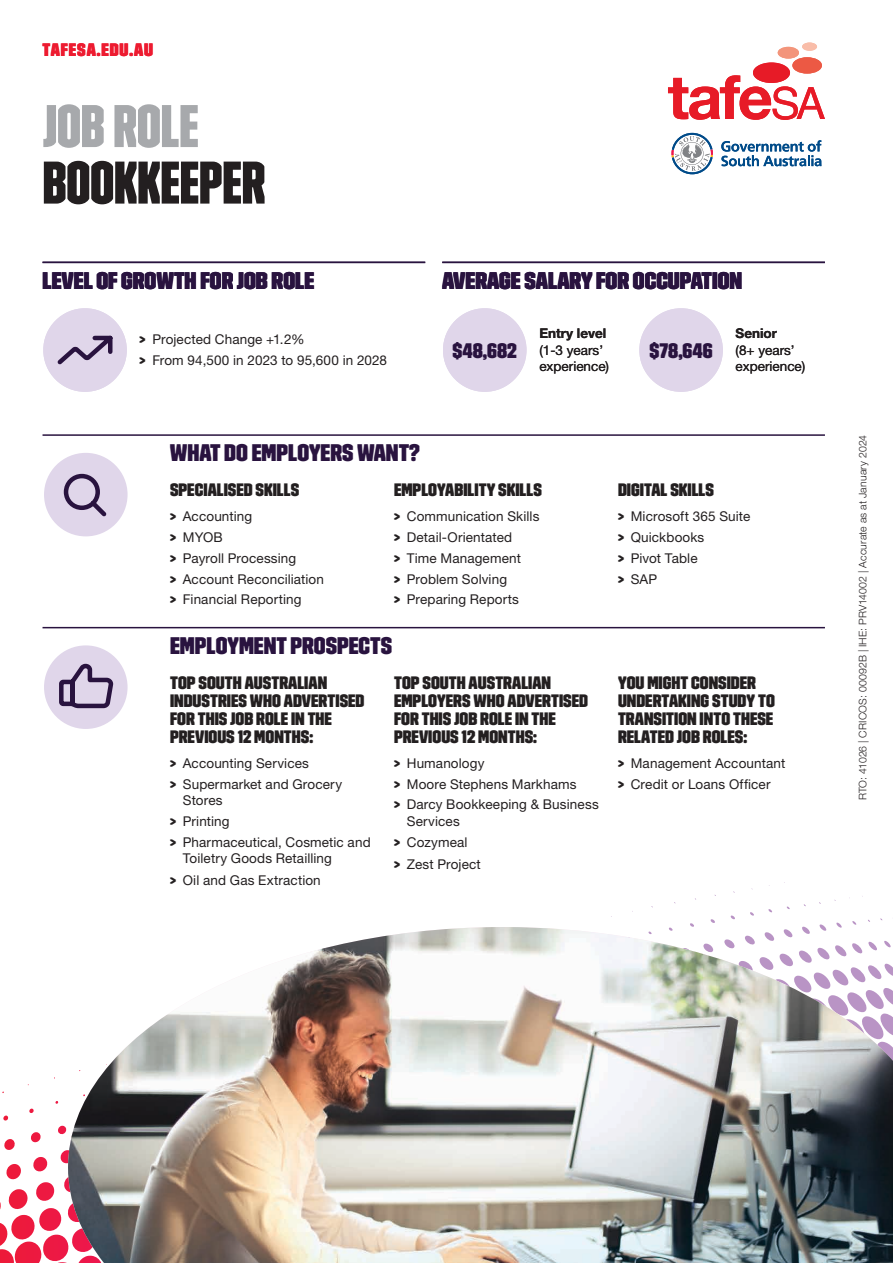
<style>
.page{position:relative;width:893px;height:1263px;background:#fff}
.page>*{position:absolute;margin:0;border:0;box-sizing:border-box;transform-origin:0 0}
.t1{font:60px "Trim Poster Lean";letter-spacing:-.005em;color:#231f20}
.t2{font:60px "Trim Poster Lean";letter-spacing:-.005em;color:#a7a9ac}
.t3{font:24px "Trim Poster Average";color:#29133f}
.t4{font:21px "Trim Poster Average";color:#29133f}
.t5{font:18px/18px "Trim Poster Average";color:#231f20}
.t6{font:18px "Trim Poster Average";letter-spacing:.05em;color:#ed1b30}
.t7{font:13.5px/20.7px "Helvetica Neue LT Std";letter-spacing:.01em;color:#231f20}
.t8{font:700 13.5px "Helvetica Neue LT Std";color:#231f20}
.t9{font:300 10.5px "Helvetica Neue LT Std";letter-spacing:.015em;color:#231f20}
.s1{font-family:"Trim Poster Average"}
</style>
<div class="page">
<svg style="left:611px;top:882px;width:272px;height:38px"></svg>
<img style="left:68px;top:927px;width:825px;height:336px">
<hr style="left:43px;top:434px;width:782px;height:2px;background:#29133f">
<hr style="left:43px;top:627px;width:782px;height:1px;background:#29133f">
<div style="left:44px;top:453px;width:84px;height:83px;background:#e0d6ea;border-radius:50%"></div>
<svg style="left:63px;top:473px;width:44px;height:44px"></svg>
<div style="left:44px;top:645px;width:84px;height:84px;background:#e0d6ea;border-radius:50%"></div>
<svg style="left:59px;top:663px;width:56px;height:66px"></svg>
<hr style="left:43px;top:262px;width:382px;height:1px;background:#29133f">
<hr style="left:442px;top:262px;width:383px;height:1px;background:#29133f">
<div style="left:443px;top:308px;width:83px;height:84px;background:#e0d6ea;border-radius:50%"></div>
<div style="left:43px;top:308px;width:84px;height:84px;background:#e0d6ea;border-radius:50%"></div>
<svg style="left:57px;top:335px;width:56px;height:30px"></svg>
<div style="left:639px;top:308px;width:84px;height:84px;background:#e0d6ea;border-radius:50%"></div>
<svg style="left:668px;top:75px;width:157px;height:45px"></svg>
<div style="left:753px;top:63px;width:37px;height:20px;background:#e71b27;border-radius:50%"></div>
<div style="left:792px;top:57px;width:30px;height:17px;background:#ec5944;border-radius:50%"></div>
<div style="left:778px;top:47px;width:21px;height:12px;background:#f3957b;border-radius:50%"></div>
<div style="left:802px;top:43px;width:15px;height:8px;background:#f9bda9;border-radius:50%"></div>
<svg style="left:721px;top:140px;width:100px;height:26px"></svg>
<svg style="left:671px;top:133px;width:42px;height:41px"></svg>
<h3 class="t6" style="left:43px;top:41px;width:112px">TAFESA.EDU.AU</h3>
<h1 class="t2" style="left:43px;top:97px;width:158px">JOB ROLE</h1>
<h1 class="t1" style="left:43px;top:153px;width:224px">BOOKKEEPER</h1>
<h2 class="t3" style="left:43px;top:268px;width:273px">LEVEL OF GROWTH FOR JOB ROLE</h2>
<h2 class="t3" style="left:442px;top:268px;width:301px">AVERAGE SALARY FOR OCCUPATION</h2>
<p class="t8" style="left:539px;top:325px;width:69px">Entry level</p>
<p class="t7" style="left:539px;top:342px;width:71px;line-height:16.5px">(1-3 years’ experience)</p>
<p class="t8" style="left:736px;top:325px;width:43px">Senior</p>
<p class="t7" style="left:736px;top:342px;width:71px;line-height:16.5px">(8+ years’ experience)</p>
<p class="t7" style="left:140px;top:329px;width:249px"><span class="s1">&gt;</span> Projected Change +1.2%<br><span class="s1">&gt;</span> From 94,500 in 2023 to 95,600 in 2028</p>
<h3 class="t4" style="left:453px;top:340px;width:66px">$48,682</h3>
<h3 class="t4" style="left:649px;top:340px;width:65px">$78,646</h3>
<h2 class="t3" style="left:170px;top:441px;width:252px">WHAT DO EMPLOYERS WANT?</h2>
<h3 class="t5" style="left:170px;top:481px;width:131px">SPECIALISED SKILLS</h3>
<p class="t7" style="left:170px;top:506px;width:155px"><span class="s1">&gt;</span> Accounting<br><span class="s1">&gt;</span> MYOB<br><span class="s1">&gt;</span> Payroll Processing<br><span class="s1">&gt;</span> Account Reconciliation <span class="s1">&gt;</span> Financial Reporting</p>
<h3 class="t5" style="left:394px;top:481px;width:149px">EMPLOYABILITY SKILLS</h3>
<p class="t7" style="left:394px;top:506px;width:147px"><span class="s1">&gt;</span> Communication Skills <span class="s1">&gt;</span> Detail-Orientated<br><span class="s1">&gt;</span> Time Management<br><span class="s1">&gt;</span> Problem Solving<br><span class="s1">&gt;</span> Preparing Reports</p>
<h2 class="t3" style="left:170px;top:633px;width:223px">EMPLOYMENT PROSPECTS</h2>
<h3 class="t5" style="left:170px;top:674px;width:196px">TOP SOUTH AUSTRALIAN<br>INDUSTRIES WHO ADVERTISED<br>FOR THIS JOB ROLE IN THE<br>PREVIOUS 12 MONTHS:</h3>
<p class="t7" style="left:170px;top:753px;width:174px"><span class="s1">&gt;</span> Accounting Services<br><span class="s1">&gt;</span> Supermarket and Grocery</p>
<p class="t7" style="left:170px;top:790px;width:202px;text-indent:13px">Stores<br><span class="s1">&gt;</span> Printing<br><span class="s1">&gt;</span> Pharmaceutical, Cosmetic and</p>
<p class="t7" style="left:170px;top:847px;width:163px;line-height:22.2px;text-indent:13px">Toiletry Goods Retailling <span class="s1">&gt;</span> Oil and Gas Extraction</p>
<h3 class="t5" style="left:394px;top:674px;width:196px">TOP SOUTH AUSTRALIAN<br>EMPLOYERS WHO ADVERTISED<br>FOR THIS JOB ROLE IN THE<br>PREVIOUS 12 MONTHS:</h3>
<p class="t7" style="left:394px;top:753px;width:206px"><span class="s1">&gt;</span> Humanology<br><span class="s1">&gt;</span> Moore Stephens Markhams<br><span class="s1">&gt;</span> Darcy Bookkeeping &amp; Business</p>
<p class="t7" style="left:394px;top:811px;width:75px;text-align:center">Services<br><span class="s1">&gt;</span> Cozymeal</p>
<p class="t7" style="left:394px;top:854px;width:88px"><span class="s1">&gt;</span> Zest Project</p>
<h3 class="t5" style="left:618px;top:481px;width:97px">DIGITAL SKILLS</h3>
<p class="t7" style="left:618px;top:506px;width:134px"><span class="s1">&gt;</span> Microsoft 365 Suite <span class="s1">&gt;</span> Quickbooks<br><span class="s1">&gt;</span> Pivot Table<br><span class="s1">&gt;</span> SAP</p>
<h3 class="t5" style="left:618px;top:674px;width:158px">YOU MIGHT CONSIDER<br>UNDERTAKING STUDY TO<br>TRANSITION INTO THESE<br>RELATED JOB ROLES:</h3>
<p class="t7" style="left:618px;top:753px;width:169px"><span class="s1">&gt;</span> Management Accountant <span class="s1">&gt;</span> Credit or Loans Officer</p>
<p class="t9" style="left:856px;top:800px;width:367px;rotate:-90deg">RTO: 41026 | CRICOS: 00092B | IHE: PRV14002 | Accurate as at January 2024</p>
</div>
